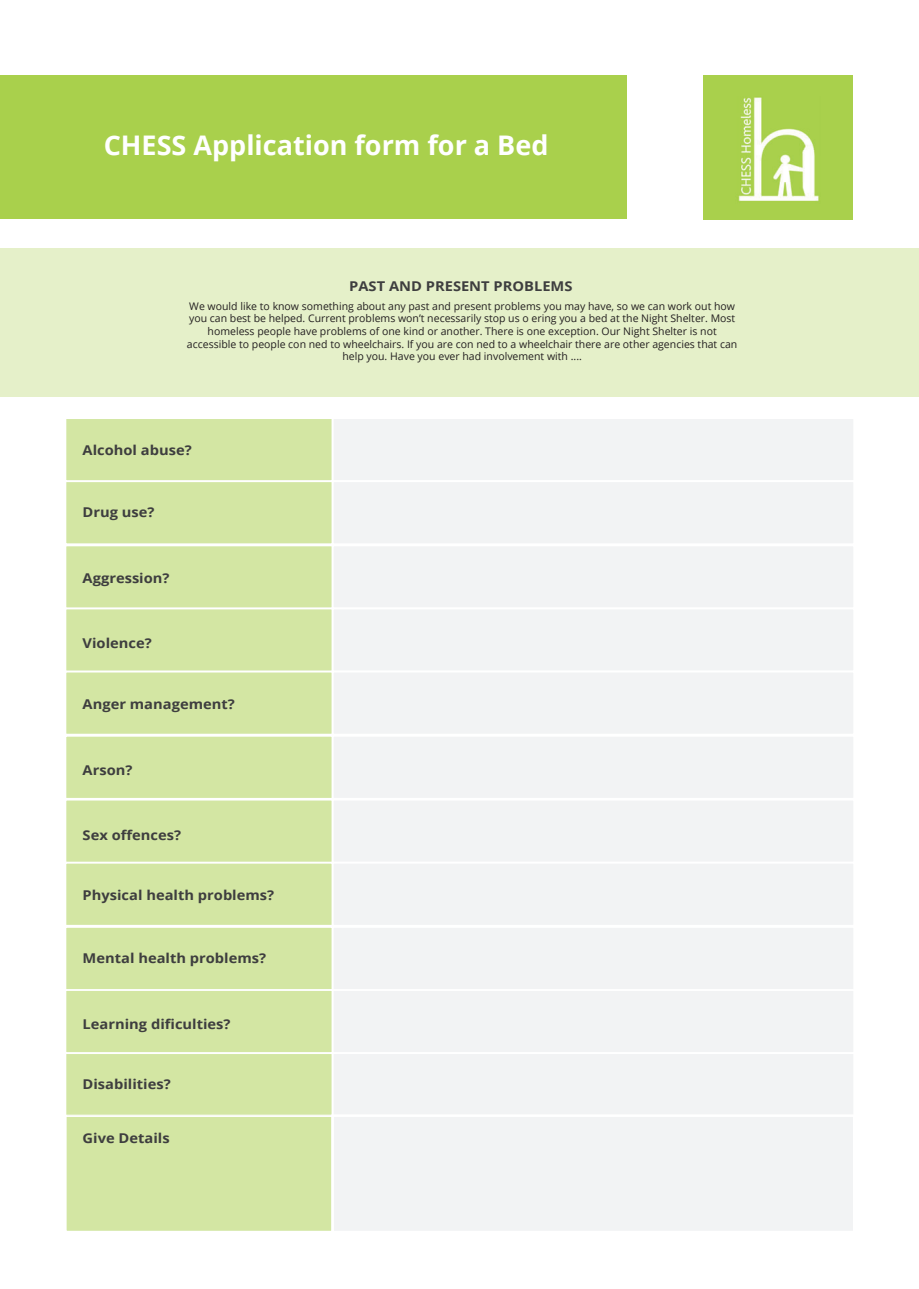
<style>
.page{position:relative;width:919px;height:1289px;background:#fff}
.page>*{position:absolute;margin:0;border:0;box-sizing:border-box;transform-origin:0 0}
.t1{font:700 27px "Open Sans";color:#fff}
.t2{font:700 13.5px "Open Sans";color:#3e3e3f;scale:1.09 1}
.t3{font:10.5px/12.6px "Open Sans";color:#231f20;text-align:center}
</style>
<div class="page">
<div style="left:0;top:76px;width:627px;height:143px;background:#a9d04c"></div>
<img style="left:703px;top:76px;width:149px;height:143px">
<div style="left:0;top:248px;width:918px;height:148px;background:#e5f0c9"></div>
<div style="left:64px;top:417px;width:269px;height:65px;background:#d3e6a3;border:2px solid #fff"></div>
<div style="left:332px;top:417px;width:523px;height:65px;background:#f2f3f4;border:2px solid #fff"></div>
<div style="left:64px;top:480px;width:269px;height:65px;background:#d3e6a3;border:2px solid #fff"></div>
<div style="left:332px;top:480px;width:523px;height:65px;background:#f2f3f4;border:2px solid #fff"></div>
<div style="left:64px;top:544px;width:269px;height:65px;background:#d3e6a3;border:2px solid #fff"></div>
<div style="left:332px;top:544px;width:523px;height:65px;background:#f2f3f4;border:2px solid #fff"></div>
<div style="left:64px;top:607px;width:269px;height:65px;background:#d3e6a3;border:2px solid #fff"></div>
<div style="left:332px;top:607px;width:523px;height:65px;background:#f2f3f4;border:2px solid #fff"></div>
<div style="left:64px;top:670px;width:269px;height:65px;background:#d3e6a3;border:2px solid #fff"></div>
<div style="left:332px;top:670px;width:523px;height:65px;background:#f2f3f4;border:2px solid #fff"></div>
<div style="left:64px;top:734px;width:269px;height:65px;background:#d3e6a3;border:2px solid #fff"></div>
<div style="left:332px;top:734px;width:523px;height:65px;background:#f2f3f4;border:2px solid #fff"></div>
<div style="left:64px;top:798px;width:269px;height:65px;background:#d3e6a3;border:2px solid #fff"></div>
<div style="left:332px;top:798px;width:523px;height:65px;background:#f2f3f4;border:2px solid #fff"></div>
<div style="left:64px;top:861px;width:269px;height:65px;background:#d3e6a3;border:2px solid #fff"></div>
<div style="left:332px;top:861px;width:523px;height:65px;background:#f2f3f4;border:2px solid #fff"></div>
<div style="left:64px;top:925px;width:269px;height:65px;background:#d3e6a3;border:2px solid #fff"></div>
<div style="left:332px;top:925px;width:523px;height:65px;background:#f2f3f4;border:2px solid #fff"></div>
<div style="left:64px;top:989px;width:269px;height:65px;background:#d3e6a3;border:2px solid #fff"></div>
<div style="left:332px;top:989px;width:523px;height:65px;background:#f2f3f4;border:2px solid #fff"></div>
<div style="left:64px;top:1052px;width:269px;height:65px;background:#d3e6a3;border:2px solid #fff"></div>
<div style="left:332px;top:1052px;width:523px;height:65px;background:#f2f3f4;border:2px solid #fff"></div>
<div style="left:64px;top:1114px;width:270px;height:119px;background:#d3e6a3;border:3px solid #fff"></div>
<div style="left:331px;top:1114px;width:524px;height:119px;background:#f2f3f4;border:3px solid #fff"></div>
<h1 class="t1" style="left:104px;top:126px;width:446px">CHESS Application form for a Bed</h1>
<p class="t2" style="left:349px;top:277px;width:206px">PAST AND PRESENT PROBLEMS</p>
<p class="t3" style="left:187px;top:299px;width:552px">We would like to know something about any past and present problems you may have, so we can work out how you can best be helped. Current problems won’t necessarily stop us o ering you a bed at the Night Shelter. Most homeless people have problems of one kind or another. There is one exception. Our Night Shelter is not accessible to people con ned to wheelchairs. If you are con ned to a wheelchair there are other agencies that can help you. Have you ever had involvement with ....</p>
<p class="t2" style="left:83px;top:440px;width:102px">Alcohol abuse?</p>
<p class="t2" style="left:83px;top:502px;width:68px">Drug use?</p>
<p class="t2" style="left:83px;top:568px;width:81px">Aggression?</p>
<p class="t2" style="left:83px;top:633px;width:65px">Violence?</p>
<p class="t2" style="left:83px;top:695px;width:141px">Anger management?</p>
<p class="t2" style="left:83px;top:760px;width:47px">Arson?</p>
<p class="t2" style="left:83px;top:825px;width:92px">Sex offences?</p>
<p class="t2" style="left:83px;top:885px;width:177px">Physical health problems?</p>
<p class="t2" style="left:83px;top:948px;width:170px">Mental health problems?</p>
<p class="t2" style="left:83px;top:1014px;width:137px">Learning dificulties?</p>
<p class="t2" style="left:83px;top:1074px;width:82px">Disabilities?</p>
<p class="t2" style="left:83px;top:1128px;width:81px">Give Details</p>
</div>
